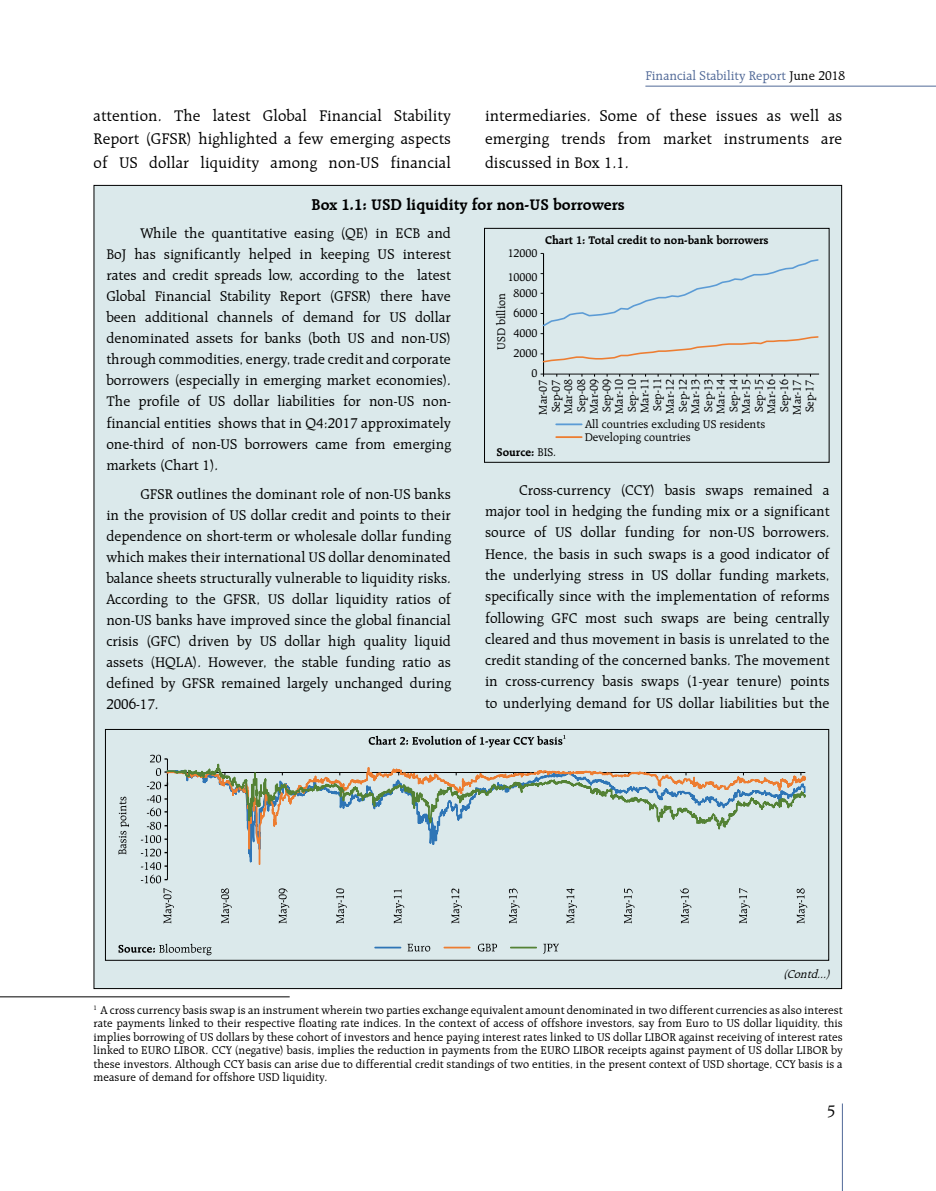
<style>
.page{position:relative;width:936px;height:1191px;background:#fff}
.page>*{position:absolute;margin:0;border:0;box-sizing:border-box;transform-origin:0 0}
.t1{font:16.5px/23.2px "Raleigh BT";letter-spacing:.005em;color:#000;text-align:justify}
.t2{font:700 16.5px "Raleigh BT";color:#000}
.t3{font:15px/21px "Raleigh BT";color:#000;text-align:justify}
.t4{font:13.5px "Raleigh BT";color:#526a98}
.t5{font:12px/12.8px "Raleigh BT";color:#000;text-align:justify}
.t6{font:700 12px "Raleigh BT";color:#000}
.t7{font:italic 12px "Raleigh BT";color:#000}
.s1{color:#000}
.s2{font-weight:400}
</style>
<div class="page">
<hr style="left:842px;top:1103px;width:1px;height:88px;background:#526a98">
<hr style="left:645px;top:86px;width:290px;height:1px;background:#526a98">
<hr style="left:0;top:996px;width:290px;height:1px;background:#000">
<div style="left:94px;top:185px;width:747px;height:803px;background:#dbe9eb"></div>
<div style="left:105px;top:729px;width:724px;height:231px;border:1px solid #000"></div>
<svg style="left:368px;top:735px;width:197px;height:12px"></svg>
<svg style="left:118px;top:943px;width:93px;height:12px"></svg>
<hr style="left:375px;top:946px;width:25px;height:2px;background:#2e75b6">
<svg style="left:407px;top:943px;width:23px;height:8px"></svg>
<hr style="left:444px;top:946px;width:26px;height:2px;background:#ed7d31">
<svg style="left:478px;top:943px;width:19px;height:8px"></svg>
<hr style="left:510px;top:946px;width:26px;height:2px;background:#548235">
<svg style="left:543px;top:943px;width:16px;height:11px"></svg>
<hr style="left:167px;top:759px;width:1px;height:120px;background:#000">
<svg style="left:166px;top:763px;width:640px;height:99px"></svg>
<svg style="left:118px;top:796px;width:11px;height:58px"></svg>
<svg style="left:141px;top:835px;width:26px;height:21px"></svg>
<svg style="left:147px;top:822px;width:20px;height:7px"></svg>
<svg style="left:147px;top:795px;width:20px;height:21px"></svg>
<svg style="left:147px;top:768px;width:21px;height:21px"></svg>
<svg style="left:150px;top:754px;width:17px;height:8px"></svg>
<svg style="left:141px;top:862px;width:33px;height:61px"></svg>
<svg style="left:221px;top:888px;width:11px;height:35px"></svg>
<svg style="left:279px;top:888px;width:10px;height:35px"></svg>
<svg style="left:336px;top:888px;width:11px;height:35px"></svg>
<svg style="left:393px;top:889px;width:11px;height:34px"></svg>
<svg style="left:451px;top:888px;width:11px;height:35px"></svg>
<svg style="left:509px;top:888px;width:10px;height:35px"></svg>
<svg style="left:566px;top:888px;width:11px;height:35px"></svg>
<svg style="left:624px;top:888px;width:10px;height:35px"></svg>
<svg style="left:680px;top:888px;width:11px;height:35px"></svg>
<svg style="left:739px;top:888px;width:10px;height:35px"></svg>
<svg style="left:796px;top:888px;width:11px;height:35px"></svg>
<div style="left:484px;top:228px;width:345px;height:235px;border:1px solid #000"></div>
<hr style="left:543px;top:253px;width:1px;height:121px;background:#000">
<hr style="left:543px;top:374px;width:276px;height:1px;background:#000">
<svg style="left:540px;top:253px;width:279px;height:74px"></svg>
<svg style="left:540px;top:333px;width:279px;height:30px"></svg>
<hr style="left:556px;top:423px;width:25px;height:2px;background:#5b9bd5">
<hr style="left:556px;top:436px;width:25px;height:2px;background:#ed7d31">
<p class="t4" style="left:645px;top:67px;width:201px">Financial Stability Report <span class="s1">June 2018</span></p>
<p class="t1" style="left:94px;top:104px;width:359px">attention. The latest Global Financial Stability Report (GFSR) highlighted a few emerging aspects of US dollar liquidity among non-US financial</p>
<p class="t1" style="left:485px;top:104px;width:359px">intermediaries. Some of these issues as well as emerging trends from market instruments are discussed in Box 1.1.</p>
<p class="t2" style="left:311px;top:194px;width:315px">Box 1.1: USD liquidity for non-US borrowers</p>
<p class="t3" style="left:106px;top:223px;width:346px;text-indent:34px">While the quantitative easing (QE) in ECB and BoJ has significantly helped in keeping US interest rates and credit spreads low, according to the latest Global Financial Stability Report (GFSR) there have been additional channels of demand for US dollar denominated assets for banks (both US and non-US) through commodities, energy, trade credit and corporate borrowers (especially in emerging market economies).<br>The profile of US dollar liabilities for non-US non&shy;financial entities shows that in Q4:2017 approximately one-third of non-US borrowers came from emerging markets (Chart 1).</p>
<p class="t3" style="left:106px;top:483px;width:346px;text-indent:34px">GFSR outlines the dominant role of non-US banks in the provision of US dollar credit and points to their dependence on short-term or wholesale dollar funding which makes their international US dollar denominated balance sheets structurally vulnerable to liquidity risks.<br>According to the GFSR, US dollar liquidity ratios of non-US banks have improved since the global financial crisis (GFC) driven by US dollar high quality liquid assets (HQLA). However, the stable funding ratio as defined by GFSR remained largely unchanged during 2006-17.</p>
<p class="t3" style="left:485px;top:479px;width:346px;text-indent:34px">Cross-currency (CCY) basis swaps remained a major tool in hedging the funding mix or a significant source of US dollar funding for non-US borrowers.<br>Hence, the basis in such swaps is a good indicator of the underlying stress in US dollar funding markets, specifically since with the implementation of reforms following GFC most such swaps are being centrally cleared and thus movement in basis is unrelated to the credit standing of the concerned banks. The movement in cross-currency basis swaps (1-year tenure) points to underlying demand for US dollar liabilities but the</p>
<p class="t6" style="left:545px;top:233px;width:225px">Chart 1: Total credit to non-bank borrowers</p>
<p class="t5" style="left:507px;top:247px;width:31px">12000</p>
<p class="t5" style="left:507px;top:271px;width:31px">10000</p>
<p class="t5" style="left:513px;top:287px;width:25px">8000</p>
<p class="t5" style="left:495px;top:350px;width:58px;rotate:-90deg">USD billion</p>
<p class="t5" style="left:513px;top:307px;width:25px">6000</p>
<p class="t5" style="left:513px;top:327px;width:25px">4000</p>
<p class="t5" style="left:513px;top:347px;width:25px">2000</p>
<p class="t5" style="left:531px;top:367px;width:7px">0</p>
<p class="t5" style="left:537px;top:414px;width:38px;rotate:-90deg">Mar-07<br>Sep-07<br>Mar-08<br>Sep-08<br>Mar-09<br>Sep-09<br>Mar-10<br>Sep-10<br>Mar-11<br>Sep-11<br>Mar-12<br>Sep-12<br>Mar-13<br>Sep-13<br>Mar-14<br>Sep-14<br>Mar-15<br>Sep-15<br>Mar-16<br>Sep-16<br>Mar-17<br>Sep-17</p>
<p class="t5" style="left:584px;top:419px;width:182px">All countries excluding US residents<br>Developing countries</p>
<p class="t6" style="left:496px;top:444px;width:61px">Source: <span class="s2">BIS.</span></p>
<p class="t7" style="left:783px;top:966px;width:52px">(Contd...)</p>
<p class="t5" style="left:94px;top:1002px;width:750px;line-height:13.5px"><sup>1</sup> A cross currency basis swap is an instrument wherein two parties exchange equivalent amount denominated in two different currencies as also interest rate payments linked to their respective floating rate indices. In the context of access of offshore investors, say from Euro to US dollar liquidity, this implies borrowing of US dollars by these cohort of investors and hence paying interest rates linked to US dollar LIBOR against receiving of interest rates linked to EURO LIBOR. CCY (negative) basis, implies the reduction in payments from the EURO LIBOR receipts against payment of US dollar LIBOR by these investors. Although CCY basis can arise due to differential credit standings of two entities, in the present context of USD shortage, CCY basis is a measure of demand for offshore USD liquidity.</p>
<p class="t1" style="left:827px;top:1098px;width:10px">5</p>
</div>
